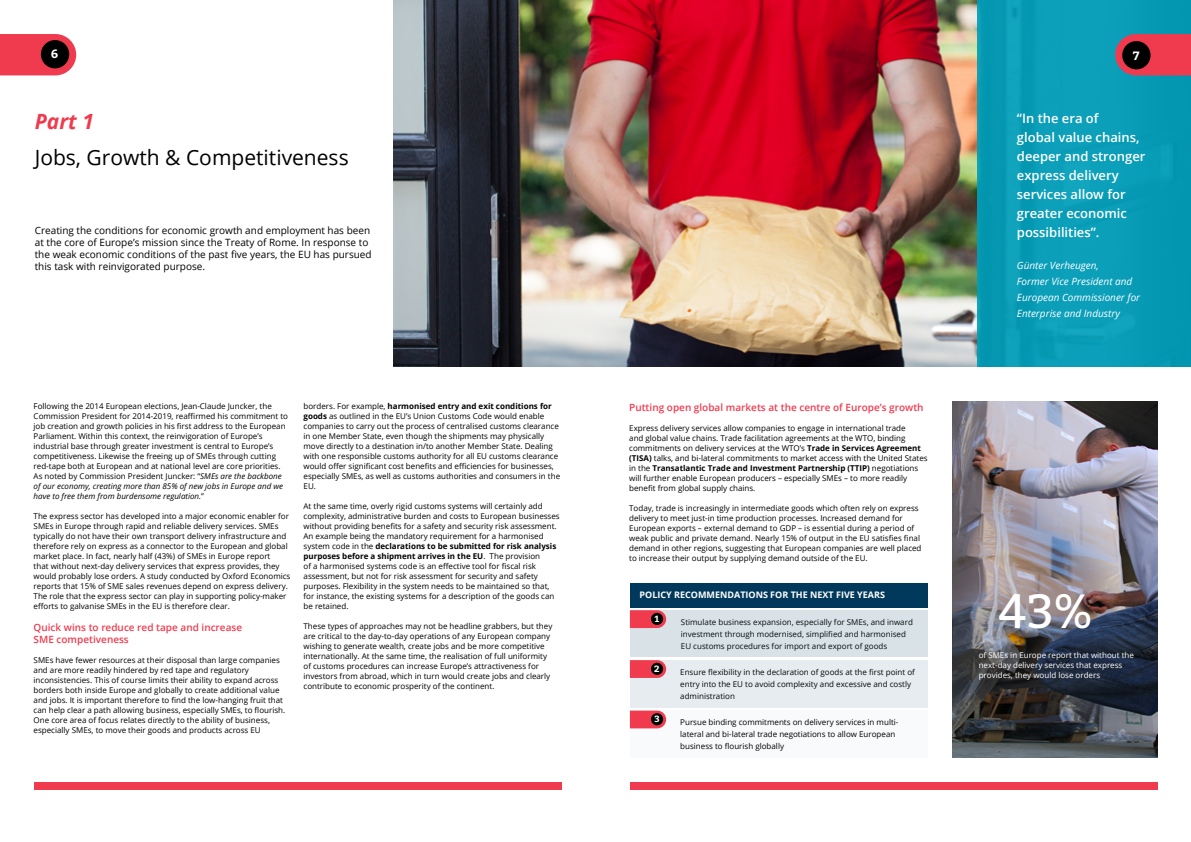
<style>
.page{position:relative;width:1191px;height:842px;background:#fff}
.page>*{position:absolute;margin:0;border:0;box-sizing:border-box;transform-origin:0 0}
.t1{font:48px "Bitter";color:#fff}
.t2{font:21px "Open Sans";color:#000}
.t3{font:italic 700 21px "Open Sans";color:#f03b4f}
.t4{font:600 13px/19px "Open Sans";color:#fff}
.t5{font:700 12px "Bitter";color:#fff}
.t6{font:10px/12px "Open Sans";color:#000}
.t7{font:600 10px/12px "Open Sans";color:#f03b4f}
.t8{font:italic 10px/16px "Open Sans";color:#fff}
.t9{font:700 9px "Open Sans";color:#fff}
.t10{font:700 9px "Bitter";color:#fff}
.t11{font:8px/10px "Open Sans";color:#000}
.t12{font:8px/10px "Open Sans";color:#fff}
.s1{font-style:italic}
.s2{font-weight:700}
</style>
<div class="page">
<div style="left:34px;top:782px;width:527px;height:7px;background:#f03b4f"></div>
<svg style="left:0;top:34px;width:76px;height:41px;background:#ef485a"></svg>
<div style="left:41px;top:40px;width:28px;height:28px;background:#000;border-radius:50%"></div>
<img style="left:393px;top:0;width:584px;height:366px">
<img style="left:952px;top:401px;width:205px;height:357px">
<div style="left:630px;top:782px;width:527px;height:7px;background:#f03b4f"></div>
<div style="left:977px;top:0;width:214px;height:366px;background:#099db7"></div>
<div style="left:630px;top:660px;width:297px;height:47px;background:#e6ecef"></div>
<div style="left:630px;top:711px;width:297px;height:47px;background:#f8fafb"></div>
<div style="left:630px;top:610px;width:297px;height:47px;background:#d9e2e6"></div>
<div style="left:630px;top:583px;width:297px;height:24px;background:#00395c"></div>
<svg style="left:630px;top:610px;width:36px;height:18px"></svg>
<div style="left:651px;top:613px;width:12px;height:12px;background:#000;border-radius:50%"></div>
<svg style="left:630px;top:660px;width:36px;height:18px"></svg>
<div style="left:651px;top:663px;width:12px;height:12px;background:#000;border-radius:50%"></div>
<svg style="left:630px;top:711px;width:36px;height:17px"></svg>
<div style="left:651px;top:713px;width:12px;height:12px;background:#000;border-radius:50%"></div>
<svg style="left:1115px;top:34px;width:76px;height:41px;background:#dc4156"></svg>
<div style="left:1122px;top:41px;width:28px;height:28px;background:#000;border-radius:50%"></div>
<h3 class="t5" style="left:51px;top:45px;width:9px">6</h3>
<h2 class="t3" style="left:35px;top:107px;width:61px">Part 1</h2>
<h2 class="t2" style="left:35px;top:143px;width:315px">Jobs, Growth &amp; Competitiveness</h2>
<p class="t6" style="left:35px;top:224px;width:338px">Creating the conditions for economic growth and employment has been at the core of Europe’s mission since the Treaty of Rome. In response to the weak economic conditions of the past five years, the EU has pursued this task with reinvigorated purpose.</p>
<p class="t11" style="left:34px;top:401px;width:256px">Following the 2014 European elections, Jean-Claude Juncker, the Commission President for 2014-2019, reaffirmed his commitment to job creation and growth policies in his first address to the European Parliament. Within this context, the reinvigoration of Europe’s industrial base through greater investment is central to Europe’s competitiveness. Likewise the freeing up of SMEs through cutting red-tape both at European and at national level are core priorities.<br>As noted by Commission President Juncker: “<span class="s1">SMEs are the backbone of our economy, creating more than 85% of new jobs in Europe and we have to free them from burdensome regulation.</span>”</p>
<p class="t11" style="left:34px;top:511px;width:258px">The express sector has developed into a major economic enabler for SMEs in Europe through rapid and reliable delivery services. SMEs typically do not have their own transport delivery infrastructure and therefore rely on express as a connector to the European and global market place. In fact, nearly half (43%) of SMEs in Europe report<br>that without next-day delivery services that express provides, they would probably lose orders. A study conducted by Oxford Economics reports that 15% of SME sales revenues depend on express delivery.<br>The role that the express sector can play in supporting policy-maker efforts to galvanise SMEs in the EU is therefore clear.</p>
<p class="t7" style="left:34px;top:622px;width:210px">Quick wins to reduce red tape and increase<br>SME competiveness</p>
<p class="t11" style="left:34px;top:655px;width:253px">SMEs have fewer resources at their disposal than large companies and are more readily hindered by red tape and regulatory inconsistencies. This of course limits their ability to expand across borders both inside Europe and globally to create additional value and jobs. It is important therefore to find the low-hanging fruit that can help clear a path allowing business, especially SMEs, to flourish.<br>One core area of focus relates directly to the ability of business, especially SMEs, to move their goods and products across EU</p>
<p class="t11" style="left:303px;top:401px;width:258px">borders. For example, <span class="s2">harmonised entry and exit conditions for goods</span> as outlined in the EU’s Union Customs Code would enable companies to carry out the process of centralised customs clearance in one Member State, even though the shipments may physically move directly to a destination in/to another Member State. Dealing with one responsible customs authority for all EU customs clearance would offer significant cost benefits and efficiencies for businesses, especially SMEs, as well as customs authorities and consumers in the EU.</p>
<p class="t11" style="left:303px;top:501px;width:258px">At the same time, overly rigid customs systems will certainly add complexity, administrative burden and costs to European businesses without providing benefits for a safety and security risk assessment.<br>An example being the mandatory requirement for a harmonised system code in the <span class="s2">declarations to be submitted for risk analysis purposes before a shipment arrives in the EU</span>. The provision<br>of a harmonised systems code is an effective tool for fiscal risk assessment, but not for risk assessment for security and safety purposes. Flexibility in the system needs to be maintained so that, for instance, the existing systems for a description of the goods can be retained.</p>
<p class="t11" style="left:303px;top:621px;width:250px">These types of approaches may not be headline grabbers, but they are critical to the day-to-day operations of any European company wishing to generate wealth, create jobs and be more competitive internationally. At the same time, the realisation of full uniformity of customs procedures can increase Europe’s attractiveness for investors from abroad, which in turn would create jobs and clearly contribute to economic prosperity of the continent.</p>
<p class="t7" style="left:629px;top:401px;width:296px">Putting open global markets at the centre of Europe’s growth</p>
<p class="t11" style="left:629px;top:423px;width:300px">Express delivery services allow companies to engage in international trade<br>and global value chains. Trade facilitation agreements at the WTO, binding commitments on delivery services at the WTO’s <span class="s2">Trade in Services Agreement (TISA)</span> talks, and bi-lateral commitments to market access with the United States in the <span class="s2">Transatlantic Trade and Investment Partnership (TTIP)</span> negotiations will further enable European producers – especially SMEs – to more readily benefit from global supply chains.</p>
<p class="t11" style="left:629px;top:503px;width:294px">Today, trade is increasingly in intermediate goods which often rely on express delivery to meet just-in time production processes. Increased demand for European exports – external demand to GDP – is essential during a period of weak public and private demand. Nearly 15% of output in the EU satisfies final demand in other regions, suggesting that European companies are well placed to increase their output by supplying demand outside of the EU.</p>
<p class="t9" style="left:639px;top:588px;width:247px">POLICY RECOMMENDATIONS FOR THE NEXT FIVE YEARS</p>
<p class="t10" style="left:654px;top:612px;width:6px">1</p>
<p class="t11" style="left:681px;top:615px;width:233px;line-height:12px">Stimulate business expansion, especially for SMEs, and inward investment through modernised, simplified and harmonised<br>EU customs procedures for import and export of goods</p>
<p class="t10" style="left:654px;top:662px;width:7px">2</p>
<p class="t10" style="left:654px;top:712px;width:7px">3</p>
<p class="t11" style="left:680px;top:666px;width:236px;line-height:12px">Ensure flexibility in the declaration of goods at the first point of entry into the EU to avoid complexity and excessive and costly administration</p>
<p class="t11" style="left:680px;top:716px;width:220px;line-height:12px">Pursue binding commitments on delivery services in multi&shy;lateral and bi-lateral trade negotiations to allow European business to flourish globally</p>
<h3 class="t5" style="left:1133px;top:46px;width:8px">7</h3>
<h3 class="t4" style="left:1017px;top:108px;width:130px">“In the era of<br>global value chains, deeper and stronger express delivery services allow for greater economic possibilities”.</h3>
<p class="t8" style="left:1017px;top:257px;width:125px">Günter Verheugen,<br>Former Vice President and<br>European Commissioner for<br>Enterprise and Industry</p>
<h1 class="t1" style="left:998px;top:577px;width:96px">43%</h1>
<p class="t12" style="left:978px;top:649px;width:157px">of SMEs in Europe report that without the next-day delivery services that express provides, they would lose orders</p>
</div>
